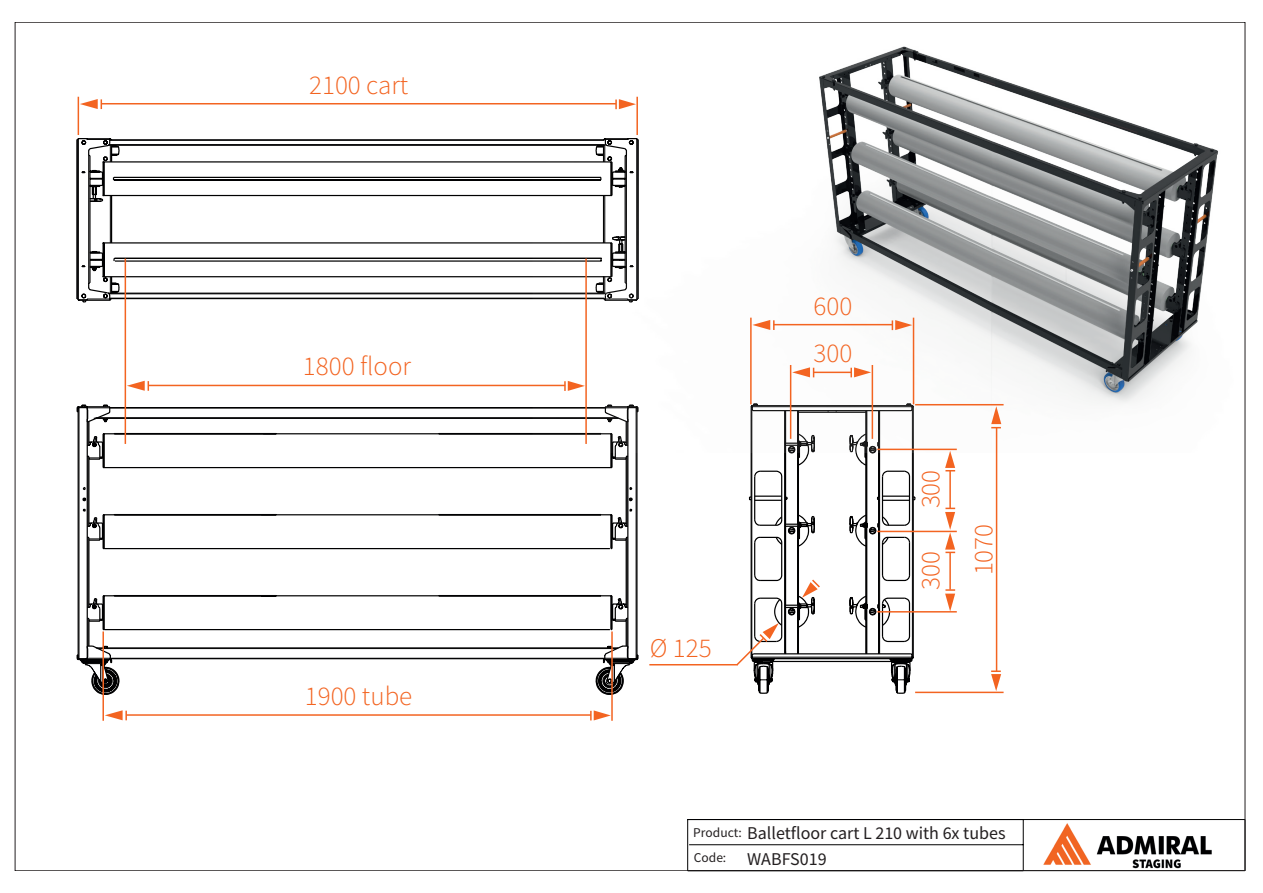
<style>
.page{position:relative;width:1263px;height:893px;background:#fff}
.page>*{position:absolute;margin:0;border:0;box-sizing:border-box;transform-origin:0 0}
.t1{font:300 27px "Source Sans Pro";color:#f36421}
.t2{font:18px/26px "Source Sans Pro";color:#231f20}
.t3{font:13.5px "Source Sans Pro";color:#231f20}
.s1{font-size:13.5px}
</style>
<div class="page">
<svg style="left:595px;top:466px;width:42px;height:229px"></svg>
<svg style="left:84px;top:664px;width:36px;height:29px"></svg>
<svg style="left:620px;top:522px;width:14px;height:142px"></svg>
<svg style="left:77px;top:466px;width:543px;height:198px"></svg>
<svg style="left:77px;top:138px;width:561px;height:328px"></svg>
<svg style="left:79px;top:236px;width:401px;height:65px"></svg>
<hr style="left:114px;top:177px;width:487px;height:1px;background:#000001">
<hr style="left:114px;top:179px;width:487px;height:2px;background:#000001">
<img style="left:480px;top:46px;width:738px;height:407px">
<img style="left:1037px;top:820px;width:180px;height:49px">
<hr style="left:689px;top:844px;width:334px;height:1px;background:#000001">
<hr style="left:687px;top:819px;width:1px;height:52px;background:#000001">
<hr style="left:1245px;top:819px;width:1px;height:52px;background:#000001">
<hr style="left:688px;top:819px;width:557px;height:1px;background:#000001">
<hr style="left:1023px;top:819px;width:1px;height:52px;background:#000001">
<svg style="left:80px;top:99px;width:22px;height:10px"></svg>
<svg style="left:105px;top:710px;width:22px;height:10px"></svg>
<hr style="left:101px;top:103px;width:515px;height:1px;background:#f36421">
<hr style="left:126px;top:714px;width:465px;height:2px;background:#f36421">
<svg style="left:615px;top:99px;width:21px;height:10px"></svg>
<svg style="left:590px;top:710px;width:21px;height:10px"></svg>
<hr style="left:78px;top:97px;width:1px;height:38px;background:#f36421">
<hr style="left:102px;top:631px;width:2px;height:90px;background:#f36421">
<hr style="left:636px;top:97px;width:2px;height:38px;background:#f36421">
<hr style="left:611px;top:631px;width:2px;height:90px;background:#f36421">
<svg style="left:792px;top:367px;width:22px;height:10px"></svg>
<svg style="left:945px;top:589px;width:10px;height:22px"></svg>
<svg style="left:752px;top:320px;width:22px;height:10px"></svg>
<svg style="left:991px;top:406px;width:10px;height:22px"></svg>
<hr style="left:814px;top:372px;width:37px;height:1px;background:#f36421">
<hr style="left:949px;top:471px;width:2px;height:37px;background:#f36421">
<hr style="left:949px;top:552px;width:2px;height:38px;background:#f36421">
<hr style="left:773px;top:324px;width:119px;height:1px;background:#f36421">
<hr style="left:996px;top:427px;width:1px;height:245px;background:#f36421">
<svg style="left:850px;top:367px;width:21px;height:10px"></svg>
<svg style="left:945px;top:451px;width:10px;height:20px"></svg>
<svg style="left:945px;top:508px;width:10px;height:45px"></svg>
<svg style="left:735px;top:390px;width:180px;height:304px"></svg>
<svg style="left:892px;top:320px;width:20px;height:10px"></svg>
<svg style="left:991px;top:670px;width:10px;height:21px"></svg>
<hr style="left:790px;top:365px;width:1px;height:74px;background:#f36421">
<hr style="left:750px;top:318px;width:2px;height:86px;background:#f36421">
<hr style="left:915px;top:404px;width:88px;height:1px;background:#f36421">
<hr style="left:872px;top:365px;width:1px;height:74px;background:#f36421">
<hr style="left:913px;top:318px;width:1px;height:86px;background:#f36421">
<hr style="left:877px;top:611px;width:80px;height:2px;background:#f36421">
<hr style="left:877px;top:531px;width:80px;height:1px;background:#f36421">
<hr style="left:877px;top:449px;width:80px;height:1px;background:#f36421">
<hr style="left:915px;top:692px;width:88px;height:1px;background:#f36421">
<hr style="left:649px;top:664px;width:89px;height:1px;background:#f36421">
<svg style="left:127px;top:381px;width:22px;height:10px"></svg>
<hr style="left:149px;top:385px;width:416px;height:1px;background:#f36421">
<svg style="left:564px;top:381px;width:21px;height:10px"></svg>
<hr style="left:125px;top:259px;width:1px;height:185px;background:#f36421">
<hr style="left:585px;top:259px;width:2px;height:185px;background:#f36421">
<h1 class="t1" style="left:309px;top:68px;width:101px">2100 cart</h1>
<h1 class="t1" style="left:303px;top:350px;width:110px">1800 floor</h1>
<h1 class="t1" style="left:305px;top:679px;width:109px">1900 tube</h1>
<h1 class="t1" style="left:813px;top:289px;width:40px">600</h1>
<h1 class="t1" style="left:650px;top:631px;width:63px">Ø 125</h1>
<h1 class="t1" style="left:813px;top:336px;width:40px">300</h1>
<h1 class="t1" style="left:914px;top:508px;width:40px;rotate:-90deg">300</h1>
<h1 class="t1" style="left:914px;top:590px;width:40px;rotate:-90deg">300</h1>
<h1 class="t1" style="left:967px;top:575px;width:53px;rotate:-90deg">1070</h1>
<p class="t2" style="left:747px;top:820px;width:260px;text-indent:-54px"><span class="s1">Product:</span> Balletfloor cart L 210 with 6x tubes<br>WABFS019</p>
<p class="t3" style="left:694px;top:849px;width:34px">Code:</p>
</div>
